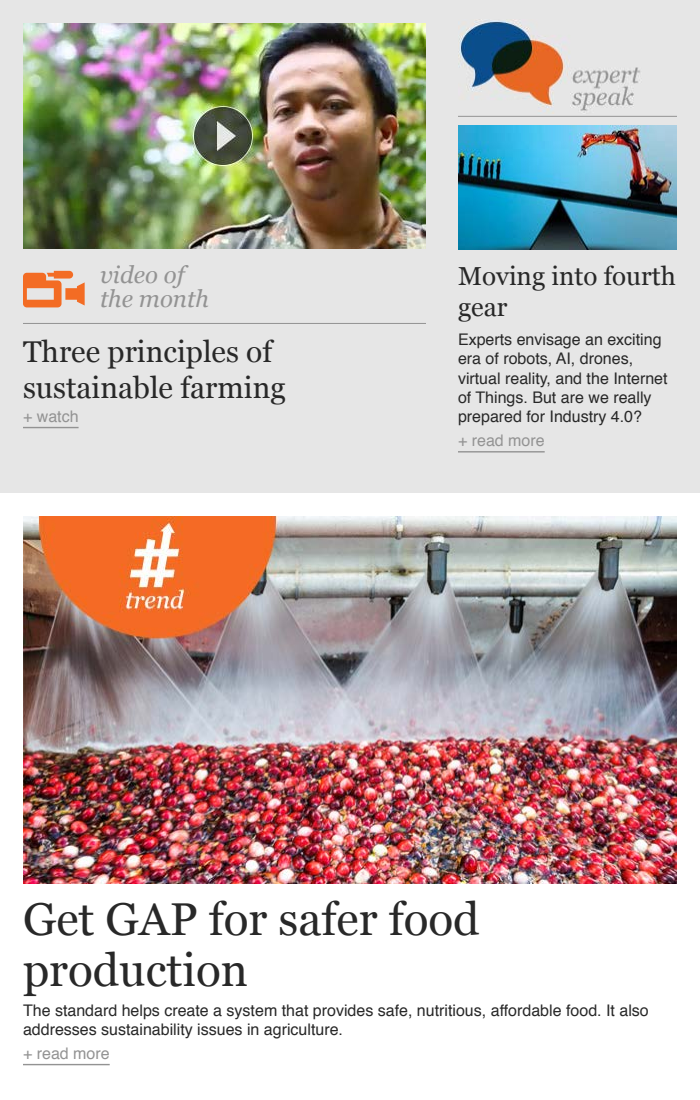
<style>
.page{position:relative;width:700px;height:1100px;background:#fff}
.page>*{position:absolute;margin:0;border:0;box-sizing:border-box;transform-origin:0 0}
.t1{font:46px/51.2px "Georgia";color:#282828}
.t2{font:30px/36px "Georgia";color:#282828}
.t3{font:26px/31.2px "Georgia";color:#282828}
.t4{font:italic 24px/24.8px "Georgia";color:#939393}
.t5{font:16px/19.2px "Helvetica";color:#282828}
.t6{font:16px "Helvetica";color:#939393}
</style>
<div class="page">
<div style="left:0;top:0;width:700px;height:493px;background:#e6e6e6"></div>
<img style="left:23px;top:23px;width:403px;height:226px">
<img style="left:23px;top:516px;width:654px;height:367px">
<img style="left:458px;top:126px;width:219px;height:124px">
<svg style="left:23px;top:271px;width:62px;height:36px"></svg>
<hr style="left:23px;top:427px;width:56px;height:1px;background:#939393">
<hr style="left:458px;top:451px;width:87px;height:2px;background:#939393">
<hr style="left:23px;top:1064px;width:87px;height:1px;background:#939393">
<hr style="left:458px;top:116px;width:219px;height:1px;background:#939393">
<hr style="left:23px;top:323px;width:403px;height:1px;background:#939393">
<img style="left:458px;top:20px;width:182px;height:94px">
<h3 class="t4" style="left:100px;top:261px;width:110px">video of the month</h3>
<h2 class="t2" style="left:23px;top:332px;width:264px">Three principles of sustainable farming</h2>
<p class="t6" style="left:23px;top:404px;width:57px">+ watch</p>
<h3 class="t3" style="left:458px;top:259px;width:219px">Moving into fourth gear</h3>
<p class="t5" style="left:458px;top:330px;width:211px">Experts envisage an exciting era of robots, AI, drones, virtual reality, and the Internet of Things. But are we really prepared for Industry 4.0?</p>
<p class="t6" style="left:458px;top:428px;width:88px">+ read more</p>
<h1 class="t1" style="left:23px;top:892px;width:458px">Get GAP for safer food production</h1>
<p class="t5" style="left:23px;top:1001px;width:627px">The standard helps create a system that provides safe, nutritious, affordable food. It also addresses sustainability issues in agriculture.</p>
<p class="t6" style="left:23px;top:1041px;width:88px">+ read more</p>
</div>
